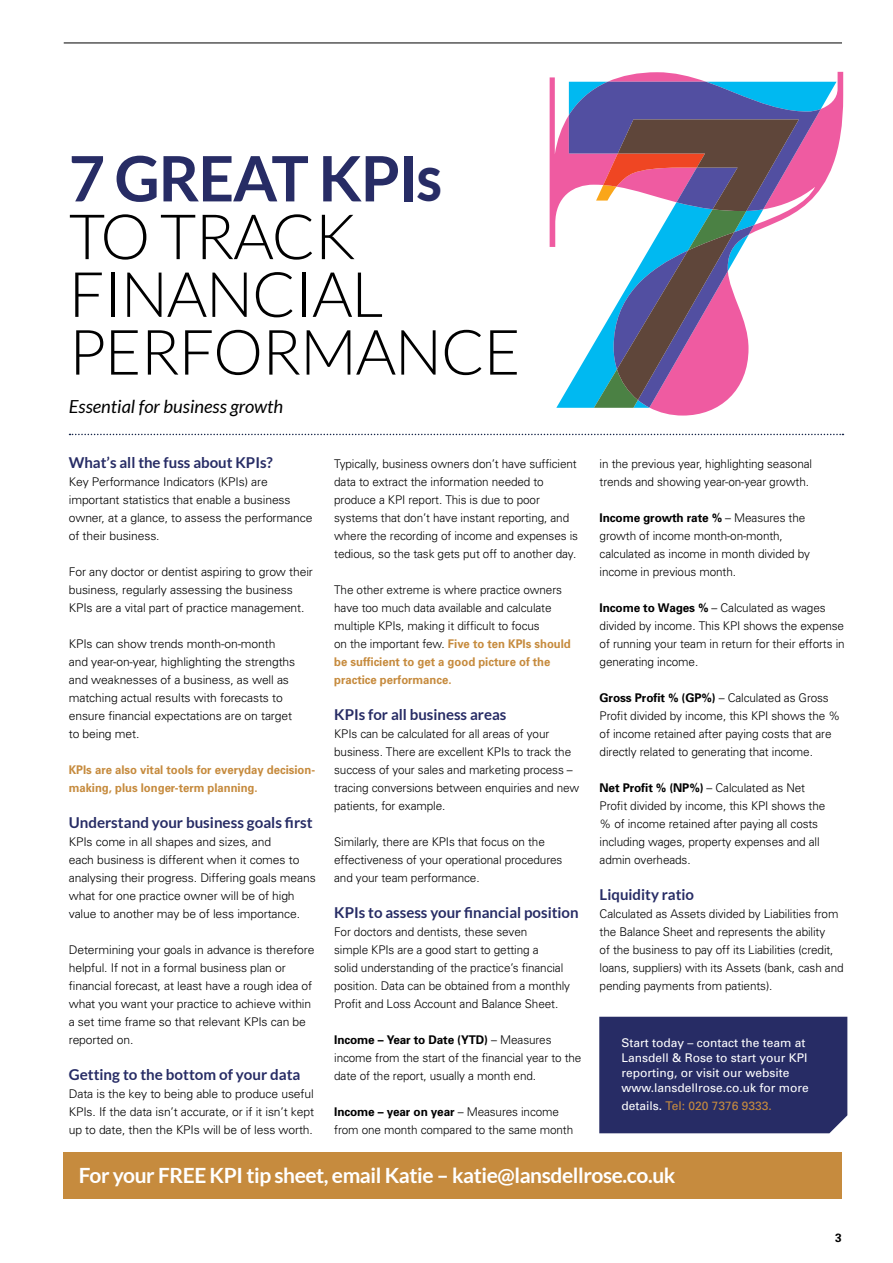
<style>
.page{position:relative;width:893px;height:1263px;background:#fff}
.page>*{position:absolute;margin:0;border:0;box-sizing:border-box;transform-origin:0 0}
.t1{font:300 62.55px/57.8px "Lato";letter-spacing:-.02em;color:#000}
.t2{font:700 21px "Lato";letter-spacing:-.02em;color:#fff}
.t3{font:italic 18px "Lato";color:#000}
.t4{font:700 15px "Lato";color:#272c65}
.t5{font:300 12px/18px "Univers";letter-spacing:-.01em;color:#000}
.t6{font:12px/15px "Univers";color:#fff}
.t7{font:700 12px/18px "Univers";color:#c68b3e;scale:.94 1}
.t8{font:12px "Univers";color:#c68b3e}
.t9{font:700 12px "Univers";color:#000}
.s1{font-weight:700;color:#272c65}
.s2{font-weight:900;font-size:45px;color:#272c65}
.s3{font-weight:700;color:#c68b3e}
.s4{font-weight:700}
.s5{color:#fff}
</style>
<div class="page">
<hr style="left:64px;top:43px;width:778px;height:1px;background:#000">
<div style="left:599px;top:1017px;width:248px;height:116px;background:#272c65"></div>
<svg style="left:70px;top:434px;width:773px;height:1px"></svg>
<svg style="left:550px;top:72px;width:293px;height:344px"></svg>
<svg style="left:569px;top:82px;width:252px;height:326px"></svg>
<svg style="left:594px;top:209px;width:152px;height:199px"></svg>
<svg style="left:596px;top:154px;width:21px;height:47px"></svg>
<svg style="left:617px;top:119px;width:182px;height:281px"></svg>
<div style="left:64px;top:1152px;width:778px;height:47px;background:#c68b3e"></div>
<h1 class="t1" style="left:69px;top:150px;width:453px"><span class="s1">7 great KPI</span><span class="s2">s<br></span>TO TRACK<br>FINANCIAL<br>PERFORMANCE</h1>
<h3 class="t3" style="left:69px;top:396px;width:216px">Essential for business growth</h3>
<p class="t4" style="left:69px;top:454px;width:206px">What’s all the fuss about KPIs?</p>
<p class="t5" style="left:69px;top:472px;width:245px">Key Performance Indicators (KPIs) are important statistics that enable a business owner, at a glance, to assess the performance of their business.</p>
<p class="t5" style="left:69px;top:562px;width:246px">For any doctor or dentist aspiring to grow their business, regularly assessing the business<br>KPIs are a vital part of practice management.</p>
<p class="t5" style="left:69px;top:634px;width:228px">KPIs can show trends month-on-month and year-on-year, highlighting the strengths and weaknesses of a business, as well as matching actual results with forecasts to ensure financial expectations are on target to being met.</p>
<p class="t7" style="left:69px;top:760px;width:264px">KPIs are also vital tools for everyday decision&shy;making, plus longer-term planning.</p>
<p class="t4" style="left:69px;top:814px;width:245px">Understand your business goals first</p>
<p class="t5" style="left:69px;top:832px;width:248px">KPIs come in all shapes and sizes, and<br>each business is different when it comes to analysing their progress. Differing goals means what for one practice owner will be of high value to another may be of less importance.</p>
<p class="t5" style="left:69px;top:940px;width:247px">Determining your goals in advance is therefore helpful. If not in a formal business plan or financial forecast, at least have a rough idea of what you want your practice to achieve within a set time frame so that relevant KPIs can be reported on.</p>
<p class="t4" style="left:69px;top:1066px;width:233px">Getting to the bottom of your data</p>
<p class="t5" style="left:69px;top:1084px;width:247px;text-align:justify">Data is the key to being able to produce useful KPIs. If the data isn’t accurate, or if it isn’t kept up to date, then the KPIs will be of less worth.</p>
<p class="t5" style="left:334px;top:454px;width:245px">Typically, business owners don’t have sufficient data to extract the information needed to produce a KPI report. This is due to poor systems that don’t have instant reporting, and where the recording of income and expenses is tedious, so the task gets put off to another day.</p>
<p class="t5" style="left:334px;top:580px;width:238px">The other extreme is where practice owners have too much data available and calculate multiple KPIs, making it difficult to focus<br>on the important few. <span class="s3">Five to ten KPIs should be sufficient to get a good picture of the practice performance.</span></p>
<p class="t4" style="left:334px;top:706px;width:174px">KPIs for all business areas</p>
<p class="t5" style="left:334px;top:724px;width:247px">KPIs can be calculated for all areas of your business. There are excellent KPIs to track the success of your sales and marketing process – tracing conversions between enquiries and new patients, for example.</p>
<p class="t5" style="left:334px;top:832px;width:230px">Similarly, there are KPIs that focus on the effectiveness of your operational procedures and your team performance.</p>
<p class="t4" style="left:334px;top:904px;width:246px">KPIs to assess your financial position</p>
<p class="t5" style="left:334px;top:922px;width:237px">For doctors and dentists, these seven<br>simple KPIs are a good start to getting a<br>solid understanding of the practice’s financial position. Data can be obtained from a monthly Profit and Loss Account and Balance Sheet.</p>
<p class="t5" style="left:334px;top:1030px;width:249px"><span class="s4">Income – Year to Date (YTD)</span> – Measures income from the start of the financial year to the date of the report, usually a month end.</p>
<p class="t5" style="left:334px;top:1102px;width:241px"><span class="s4">Income – year on year</span> – Measures income from one month compared to the same month</p>
<p class="t5" style="left:600px;top:454px;width:214px">in the previous year, highlighting seasonal trends and showing year-on-year growth.</p>
<p class="t5" style="left:600px;top:508px;width:212px"><span class="s4">Income growth rate %</span> – Measures the growth of income month-on-month, calculated as income in month divided by income in previous month.</p>
<p class="t5" style="left:600px;top:598px;width:247px"><span class="s4">Income to Wages %</span> – Calculated as wages divided by income. This KPI shows the expense of running your team in return for their efforts in generating income.</p>
<p class="t5" style="left:600px;top:688px;width:242px"><span class="s4">Gross Profit % (GP%)</span> – Calculated as Gross Profit divided by income, this KPI shows the % of income retained after paying costs that are directly related to generating that income.</p>
<p class="t5" style="left:600px;top:778px;width:227px"><span class="s4">Net Profit % (NP%)</span> – Calculated as Net Profit divided by income, this KPI shows the % of income retained after paying all costs including wages, property expenses and all admin overheads.</p>
<p class="t4" style="left:600px;top:886px;width:96px">Liquidity ratio</p>
<p class="t5" style="left:600px;top:904px;width:245px">Calculated as Assets divided by Liabilities from the Balance Sheet and represents the ability<br>of the business to pay off its Liabilities (credit, loans, suppliers) with its Assets (bank, cash and pending payments from patients).</p>
<p class="t6" style="left:622px;top:1035px;width:189px">Start today – contact the team at<br>Lansdell &amp; Rose to start your KPI reporting, or visit our website www.lansdellrose.co.uk for more</p>
<p class="t8" style="left:622px;top:1098px;width:152px"><span class="s5">details.</span> Tel: 020 7376 9333.</p>
<h2 class="t2" style="left:79px;top:1163px;width:598px">For your FREE KPI tip sheet, email Katie – katie@lansdellrose.co.uk</h2>
<p class="t9" style="left:835px;top:1230px;width:8px">3</p>
</div>
